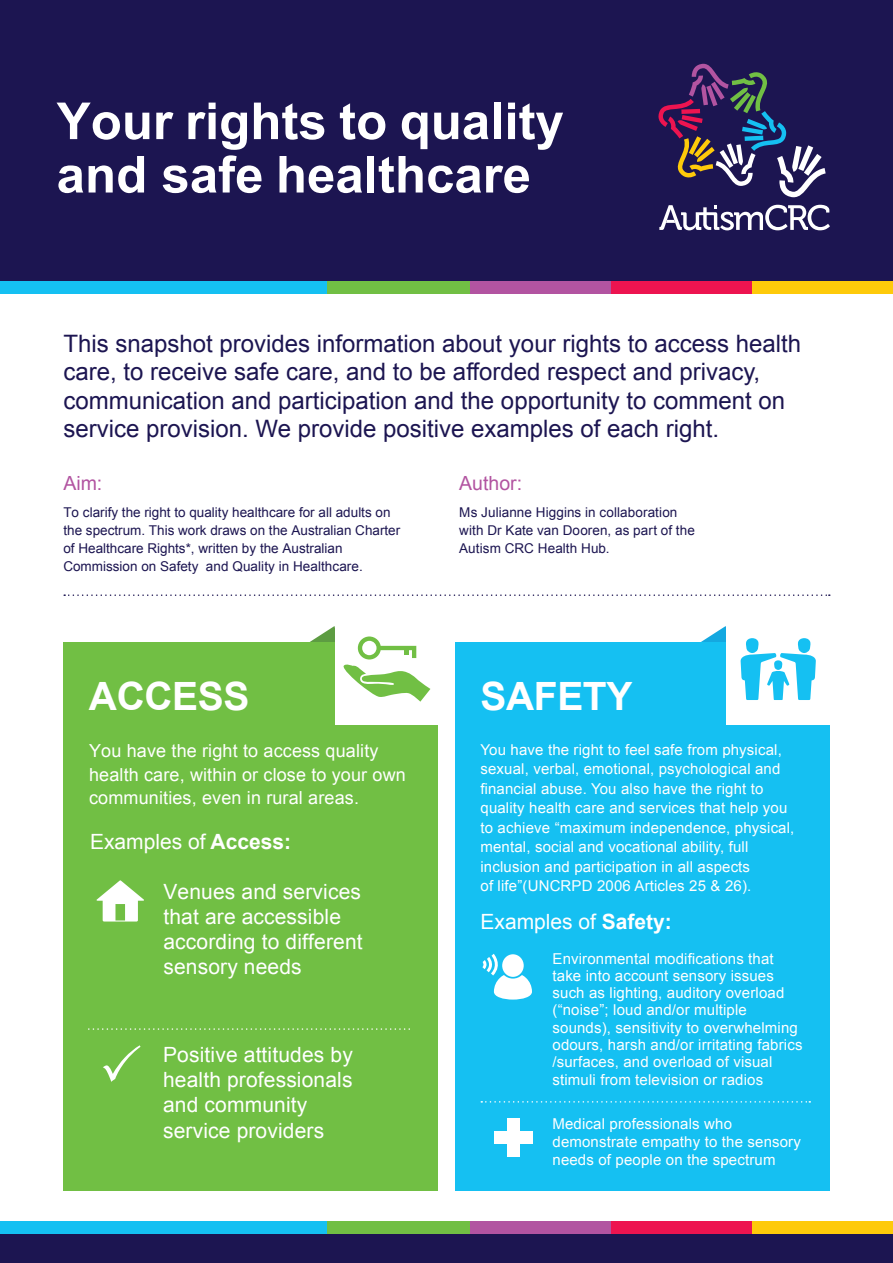
<style>
.page{position:relative;width:893px;height:1263px;background:#fff}
.page>*{position:absolute;margin:0;border:0;box-sizing:border-box;transform-origin:0 0}
.Large_Headings{font:700 51px/53.4px "Arial";color:#fff}
.bdoy{font:700 39px "Arial";letter-spacing:-.01em;color:#fff}
.pull_quote{font:24px/28.5px "Arial";color:#1c1551}
.bdoy-2{font:21px/25.2px "Arial";letter-spacing:.005em;color:#fff}
.Sub_Headings{font:21px "Arial";color:#fff}
.Sub_Headings-2{font:19.5px "Arial";color:#b254a1}
.bdoy-3{font:18px/23.4px "Arial";letter-spacing:.01em;color:#fff}
.bdoy-4{font:15px/19.5px "Arial";letter-spacing:.01em;color:#fff}
.Body_Copy{font:13.5px/18px "Arial";color:#1c1551}
.s1{font-weight:700}
</style>
<div class="page">
<div style="left:0;top:1228px;width:893px;height:35px;background:#1c1551"></div>
<svg style="left:701px;top:626px;width:25px;height:16px"></svg>
<div style="left:0;top:0;width:893px;height:289px;background:#1c1551"></div>
<svg style="left:658px;top:64px;width:168px;height:134px"></svg>
<svg style="left:659px;top:205px;width:171px;height:25px"></svg>
<svg style="left:64px;top:594px;width:766px;height:2px"></svg>
<div style="left:63px;top:642px;width:375px;height:548px;background:#71bf44"></div>
<div style="left:455px;top:642px;width:375px;height:548px;background:#15c0f2"></div>
<div style="left:334px;top:626px;width:105px;height:99px;background:#fff"></div>
<div style="left:726px;top:626px;width:105px;height:99px;background:#fff"></div>
<svg style="left:310px;top:626px;width:120px;height:76px"></svg>
<svg style="left:96px;top:880px;width:48px;height:41px"></svg>
<svg style="left:740px;top:638px;width:76px;height:62px"></svg>
<svg style="left:103px;top:1045px;width:38px;height:37px"></svg>
<div style="left:507px;top:1118px;width:12px;height:38px;background:#fff"></div>
<div style="left:494px;top:1131px;width:39px;height:12px;background:#fff"></div>
<svg style="left:482px;top:954px;width:50px;height:45px"></svg>
<svg style="left:89px;top:1028px;width:321px;height:2px"></svg>
<svg style="left:481px;top:1101px;width:329px;height:1px"></svg>
<div style="left:0;top:1221px;width:338px;height:13px;background:#15c0f2"></div>
<div style="left:703px;top:1221px;width:190px;height:13px;background:#feca0a"></div>
<div style="left:587px;top:1221px;width:165px;height:13px;background:#ed1450"></div>
<div style="left:415px;top:1221px;width:196px;height:13px;background:#b254a1"></div>
<div style="left:327px;top:1221px;width:143px;height:13px;background:#71bf44"></div>
<div style="left:0;top:281px;width:338px;height:12px;background:#15c0f2"></div>
<div style="left:703px;top:281px;width:190px;height:12px;background:#feca0a"></div>
<div style="left:587px;top:281px;width:165px;height:12px;background:#ed1450"></div>
<div style="left:415px;top:281px;width:196px;height:12px;background:#b254a1"></div>
<div style="left:327px;top:281px;width:143px;height:12px;background:#71bf44"></div>
<p class="Large_Headings" style="left:57px;top:96px;width:509px">Your rights to quality and safe healthcare</p>
<p class="pull_quote" style="left:63px;top:329px;width:739px">This snapshot provides information about your rights to access health care, to receive safe care, and to be afforded respect and privacy, communication and participation and the opportunity to comment on service provision. We provide positive examples of each right.</p>
<p class="Sub_Headings-2" style="left:63px;top:471px;width:40px">Aim:</p>
<p class="Body_Copy" style="left:63px;top:503px;width:338px">To clarify the right to quality healthcare for all adults on the spectrum. This work draws on the Australian Charter of Healthcare Rights*, written by the Australian Commission on Safety and Quality in Healthcare.</p>
<p class="Sub_Headings-2" style="left:459px;top:471px;width:64px">Author:</p>
<p class="Body_Copy" style="left:459px;top:503px;width:237px">Ms Julianne Higgins in collaboration with Dr Kate van Dooren, as part of the<br>Autism CRC Health Hub.</p>
<p class="bdoy" style="left:89px;top:670px;width:162px">ACCESS</p>
<p class="bdoy-3" style="left:89px;top:739px;width:318px">You have the right to access quality health care, within or close to your own communities, even in rural areas.</p>
<p class="Sub_Headings" style="left:90px;top:827px;width:203px">Examples of <span class="s1">Access:</span></p>
<p class="bdoy-2" style="left:163px;top:879px;width:201px">Venues and services that are accessible according to different sensory needs</p>
<p class="bdoy-2" style="left:163px;top:1042px;width:191px">Positive attitudes by health professionals and community service providers</p>
<p class="bdoy" style="left:480px;top:670px;width:153px">SAFETY</p>
<p class="bdoy-4" style="left:480px;top:740px;width:315px">You have the right to feel safe from physical, sexual, verbal, emotional, psychological and financial abuse. You also have the right to quality health care and services that help you to achieve “maximum independence, physical, mental, social and vocational ability, full inclusion and participation in all aspects<br>of life”(UNCRPD 2006 Articles 25 &amp; 26).</p>
<p class="Sub_Headings" style="left:480px;top:908px;width:193px">Examples of <span class="s1">Safety:</span></p>
<p class="bdoy-4" style="left:552px;top:950px;width:251px;line-height:17.4px">Environmental modifications that take into account sensory issues such as lighting, auditory overload (“noise”; loud and/or multiple sounds), sensitivity to overwhelming odours, harsh and/or irritating fabrics /surfaces, and overload of visual stimuli from television or radios</p>
<p class="bdoy-4" style="left:552px;top:1114px;width:250px;line-height:18px">Medical professionals who demonstrate empathy to the sensory needs of people on the spectrum</p>
</div>
